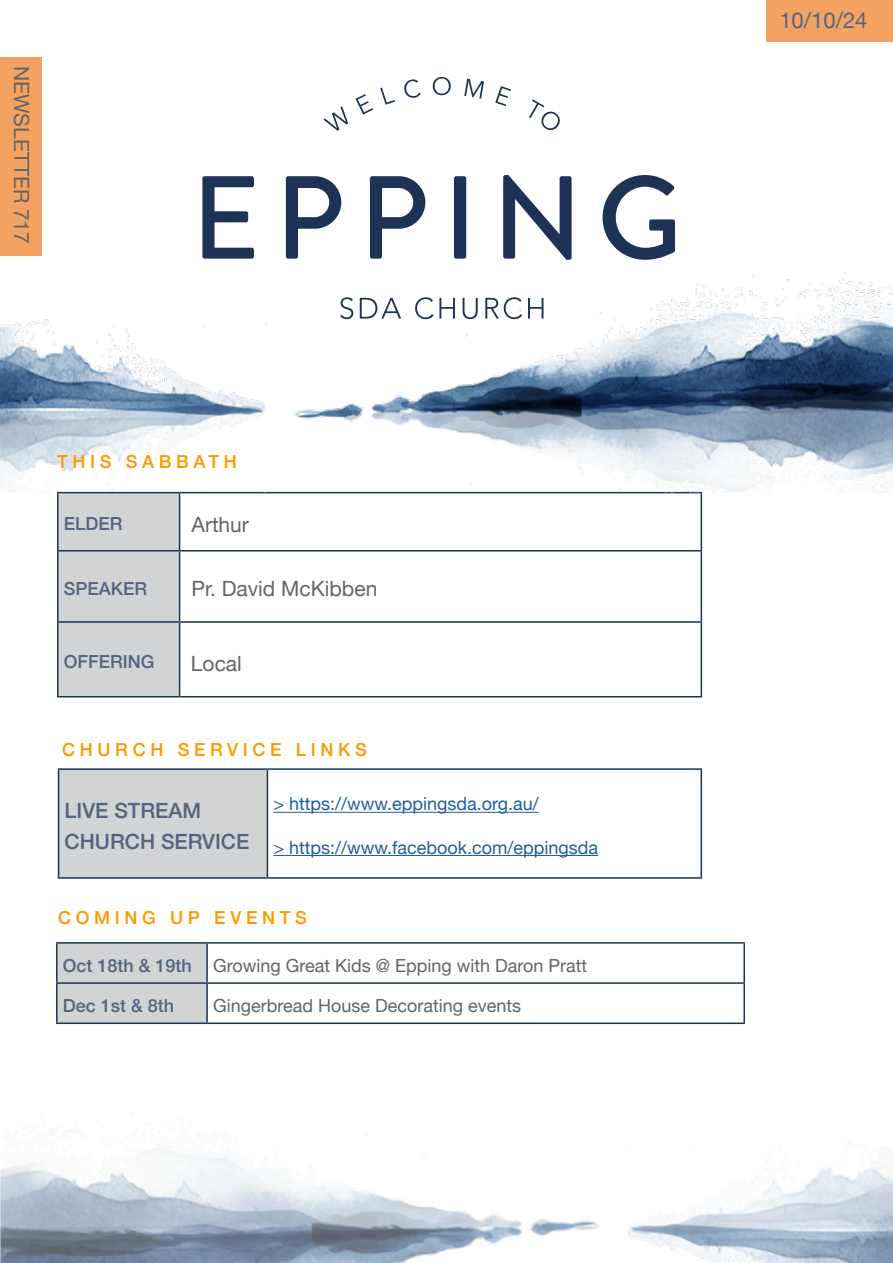
<style>
.page{position:relative;width:893px;height:1263px;background:#fff}
.page>*{position:absolute;margin:0;border:0;box-sizing:border-box;transform-origin:0 0}
.t1{font:22.05px "Helvetica Neue";color:#56657f}
.t2{font:21px "Helvetica Neue";color:#636466}
.t3{font:500 21px/31.2px "Helvetica Neue";color:#56657f}
.t4{font:18px "Helvetica Neue";color:#636466}
.t5{font:18px "Helvetica Neue";color:#215e9e}
.t6{font:500 18px "Helvetica Neue";letter-spacing:.26em;color:#fd9a00}
.t7{font:500 18px "Helvetica Neue";color:#56657f}
.s1{font-weight:500;color:#56657f}
</style>
<div class="page">
<div style="left:59px;top:769px;width:208px;height:109px;background:#d1d3d4"></div>
<hr style="left:267px;top:877px;width:435px;height:2px;background:#1d3255">
<hr style="left:267px;top:770px;width:1px;height:107px;background:#1d3255">
<hr style="left:58px;top:877px;width:209px;height:2px;background:#1d3255">
<hr style="left:58px;top:768px;width:209px;height:2px;background:#1d3255">
<hr style="left:58px;top:770px;width:1px;height:107px;background:#1d3255">
<hr style="left:267px;top:768px;width:435px;height:2px;background:#1d3255">
<hr style="left:700px;top:770px;width:2px;height:107px;background:#1d3255">
<hr style="left:273px;top:812px;width:266px;height:1px;background:#215e9e">
<hr style="left:273px;top:855px;width:325px;height:1px;background:#215e9e">
<div style="left:58px;top:493px;width:121px;height:203px;background:#d1d3d4"></div>
<hr style="left:180px;top:550px;width:522px;height:1px;background:#1d3255">
<hr style="left:180px;top:621px;width:522px;height:2px;background:#1d3255">
<hr style="left:180px;top:696px;width:522px;height:1px;background:#1d3255">
<hr style="left:179px;top:493px;width:1px;height:57px;background:#1d3255">
<hr style="left:179px;top:551px;width:1px;height:70px;background:#1d3255">
<hr style="left:179px;top:623px;width:1px;height:73px;background:#1d3255">
<hr style="left:57px;top:550px;width:123px;height:1px;background:#1d3255">
<hr style="left:57px;top:621px;width:123px;height:2px;background:#1d3255">
<hr style="left:57px;top:696px;width:123px;height:1px;background:#1d3255">
<hr style="left:57px;top:493px;width:1px;height:57px;background:#1d3255">
<hr style="left:701px;top:493px;width:1px;height:57px;background:#1d3255">
<hr style="left:57px;top:551px;width:1px;height:70px;background:#1d3255">
<hr style="left:701px;top:551px;width:1px;height:70px;background:#1d3255">
<hr style="left:57px;top:623px;width:1px;height:73px;background:#1d3255">
<hr style="left:701px;top:623px;width:1px;height:73px;background:#1d3255">
<img style="left:0;top:249px;width:892px;height:244px">
<img style="left:2px;top:1125px;width:891px;height:138px">
<svg style="left:323px;top:106px;width:25px;height:25px"></svg>
<svg style="left:355px;top:94px;width:18px;height:20px"></svg>
<svg style="left:380px;top:88px;width:15px;height:17px"></svg>
<svg style="left:404px;top:79px;width:17px;height:19px"></svg>
<svg style="left:433px;top:77px;width:18px;height:18px"></svg>
<svg style="left:464px;top:79px;width:20px;height:20px"></svg>
<svg style="left:495px;top:86px;width:16px;height:20px"></svg>
<svg style="left:529px;top:99px;width:31px;height:31px"></svg>
<svg style="left:340px;top:297px;width:13px;height:22px"></svg>
<svg style="left:360px;top:298px;width:41px;height:21px"></svg>
<svg style="left:415px;top:297px;width:40px;height:22px"></svg>
<svg style="left:463px;top:298px;width:15px;height:21px"></svg>
<svg style="left:485px;top:297px;width:37px;height:22px"></svg>
<svg style="left:528px;top:298px;width:15px;height:21px"></svg>
<svg style="left:202px;top:176px;width:52px;height:83px"></svg>
<svg style="left:286px;top:176px;width:55px;height:83px"></svg>
<svg style="left:370px;top:176px;width:55px;height:83px"></svg>
<div style="left:454px;top:176px;width:12px;height:83px;background:#1d3255;border-radius:2px"></div>
<svg style="left:503px;top:175px;width:69px;height:85px"></svg>
<svg style="left:603px;top:175px;width:72px;height:85px"></svg>
<div style="left:0;top:57px;width:42px;height:198px;background:#f4a261"></div>
<div style="left:766px;top:0;width:127px;height:42px;background:#f4a261"></div>
<div style="left:58px;top:944px;width:148px;height:78px;background:#d1d3d4"></div>
<hr style="left:207px;top:942px;width:538px;height:2px;background:#1d3255">
<hr style="left:207px;top:982px;width:538px;height:2px;background:#1d3255">
<hr style="left:207px;top:1022px;width:538px;height:2px;background:#1d3255">
<hr style="left:206px;top:944px;width:2px;height:38px;background:#1d3255">
<hr style="left:206px;top:984px;width:2px;height:38px;background:#1d3255">
<hr style="left:56px;top:942px;width:151px;height:2px;background:#1d3255">
<hr style="left:56px;top:982px;width:151px;height:2px;background:#1d3255">
<hr style="left:56px;top:1022px;width:151px;height:2px;background:#1d3255">
<hr style="left:56px;top:944px;width:2px;height:38px;background:#1d3255">
<hr style="left:743px;top:944px;width:2px;height:38px;background:#1d3255">
<hr style="left:56px;top:984px;width:2px;height:38px;background:#1d3255">
<hr style="left:743px;top:984px;width:2px;height:38px;background:#1d3255">
<p class="t2" style="left:37px;top:66px;width:179px;rotate:90deg">NEWSLETTER 717</p>
<p class="t6" style="left:57px;top:447px;width:181px">THIS SABBATH</p>
<p class="t7" style="left:64px;top:510px;width:60px">ELDER</p>
<p class="t2" style="left:191px;top:509px;width:59px">Arthur</p>
<p class="t7" style="left:64px;top:574px;width:85px">SPEAKER</p>
<p class="t2" style="left:191px;top:574px;width:187px">Pr. David McKibben</p>
<p class="t7" style="left:64px;top:647px;width:92px">OFFERING</p>
<p class="t2" style="left:191px;top:648px;width:52px">Local</p>
<p class="t6" style="left:62px;top:735px;width:306px">CHURCH SERVICE LINKS</p>
<p class="t3" style="left:65px;top:793px;width:186px">LIVE STREAM<br>CHURCH SERVICE</p>
<p class="t5" style="left:273px;top:791px;width:267px">&gt; https://www.eppingsda.org.au/</p>
<p class="t5" style="left:273px;top:834px;width:326px">&gt; https://www.facebook.com/eppingsda</p>
<p class="t6" style="left:58px;top:903px;width:250px">COMING UP EVENTS</p>
<p class="t4" style="left:63px;top:952px;width:526px"><span class="s1">Oct 18th &amp; 19th</span> Growing Great Kids @ Epping with Daron Pratt</p>
<p class="t7" style="left:63px;top:991px;width:113px">Dec 1st &amp; 8th</p>
<p class="t4" style="left:213px;top:992px;width:310px">Gingerbread House Decorating events</p>
<p class="t1" style="left:779px;top:5px;width:90px">10/10/24</p>
</div>
